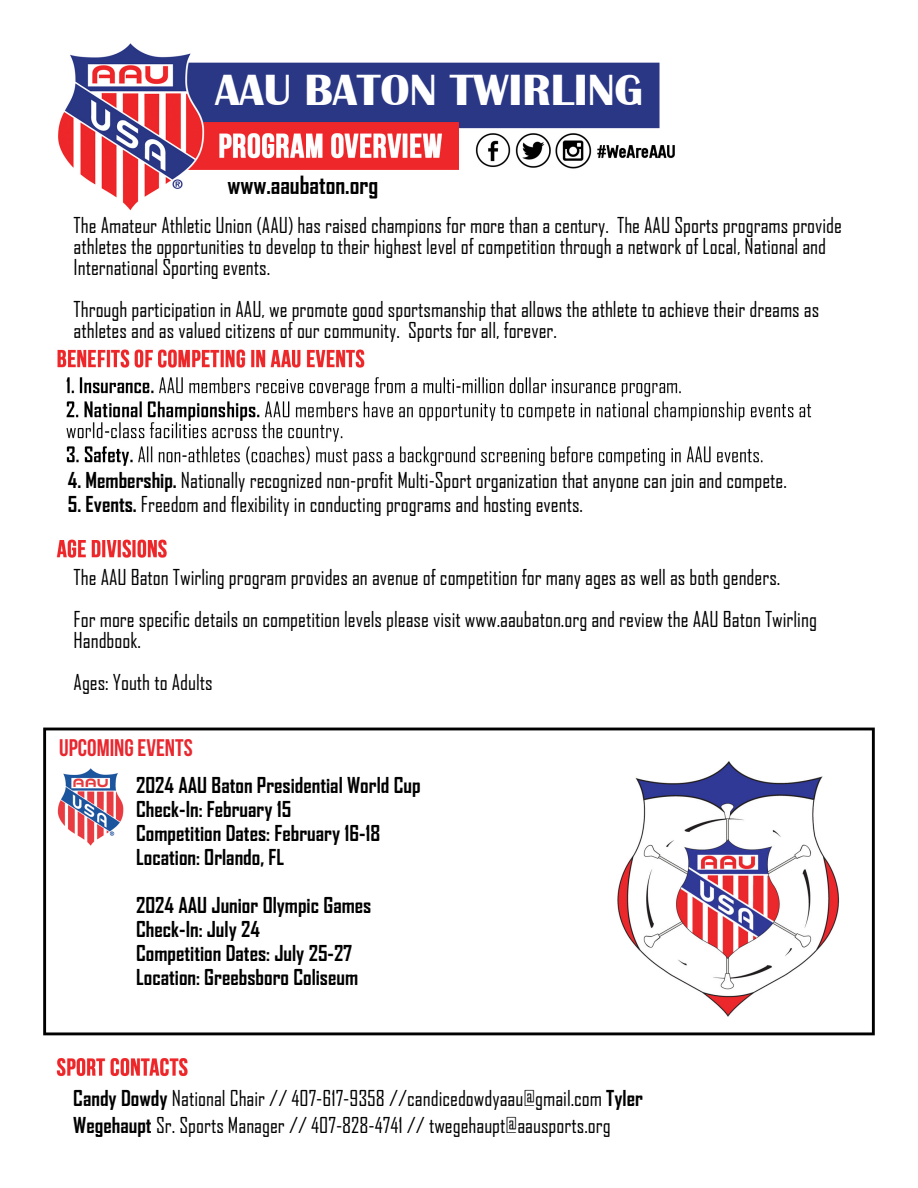
<style>
.page{position:relative;width:918px;height:1188px;background:#fff}
.page>*{position:absolute;margin:0;border:0;box-sizing:border-box;transform-origin:0 0}
.t1{font:700 45px "Britannic";color:#fff}
.t2{font:700 24px "Agency FB";color:#000}
.t3{font:700 24px "Bebas Neue";color:#e9272f}
.t4{font:21px/21px "Agency FB";color:#000}
.t5{font:700 21px/24px "Agency FB";color:#000}
.s1{font-weight:700}
</style>
<div class="page">
<img style="left:43px;top:43px;width:832px;height:1034px">
<img style="left:299px;top:758px;width:214px;height:20px">
<img style="left:60px;top:734px;width:453px;height:24px">
<img style="left:613px;top:758px;width:230px;height:259px">
<img style="left:58px;top:768px;width:65px;height:79px">
<h1 class="t1" style="left:215px;top:65px;width:429px">AAU BATON TWIRLING</h1>
<p class="t2" style="left:227px;top:170px;width:152px">www.aaubaton.org</p>
<p class="t4" style="left:74px;top:215px;width:770px">The Amateur Athletic Union (AAU) has raised champions for more than a century. The AAU Sports programs provide athletes the opportunities to develop to their highest level of competition through a network of Local, National and<br>International Sporting events.</p>
<p class="t4" style="left:74px;top:299px;width:747px">Through participation in AAU, we promote good sportsmanship that allows the athlete to achieve their dreams as athletes and as valued citizens of our community. Sports for all, forever.</p>
<p class="t4" style="left:68px;top:470px;width:721px"><span class="s1">4. Membership.</span> Nationally recognized non-profit Multi-Sport organization that anyone can join and compete.</p>
<p class="t4" style="left:68px;top:494px;width:517px"><span class="s1">5. Events.</span> Freedom and flexibility in conducting programs and hosting events.</p>
<p class="t4" style="left:74px;top:556px;width:745px;line-height:42px">The AAU Baton Twirling program provides an avenue of competition for many ages as well as both genders.<br>For more specific details on competition levels please visit www.aaubaton.org and review the AAU Baton Twirling</p>
<p class="t4" style="left:74px;top:619px;width:141px;line-height:42px">Handbook.<br>Ages: Youth to Adults</p>
<p class="t3" style="left:59px;top:735px;width:135px">UPCOMING EVENTS</p>
<p class="t5" style="left:136px;top:773px;width:286px">2024 AAU Baton Presidential World Cup<br>Check-In: February 15<br>Competition Dates: February 16-18<br>Location: Orlando, FL</p>
<p class="t5" style="left:136px;top:893px;width:237px">2024 AAU Junior Olympic Games<br>Check-In: July 24<br>Competition Dates: July 25-27<br>Location: Greebsboro Coliseum</p>
<p class="t4" style="left:73px;top:1084px;width:571px;line-height:27px"><span class="s1">Candy Dowdy</span> National Chair // 407-617-9358 //candicedowdyaau@gmail.com <span class="s1">Tyler<br>Wegehaupt</span> Sr. Sports Manager // 407-828-4741 // twegehaupt@aausports.org</p>
</div>
